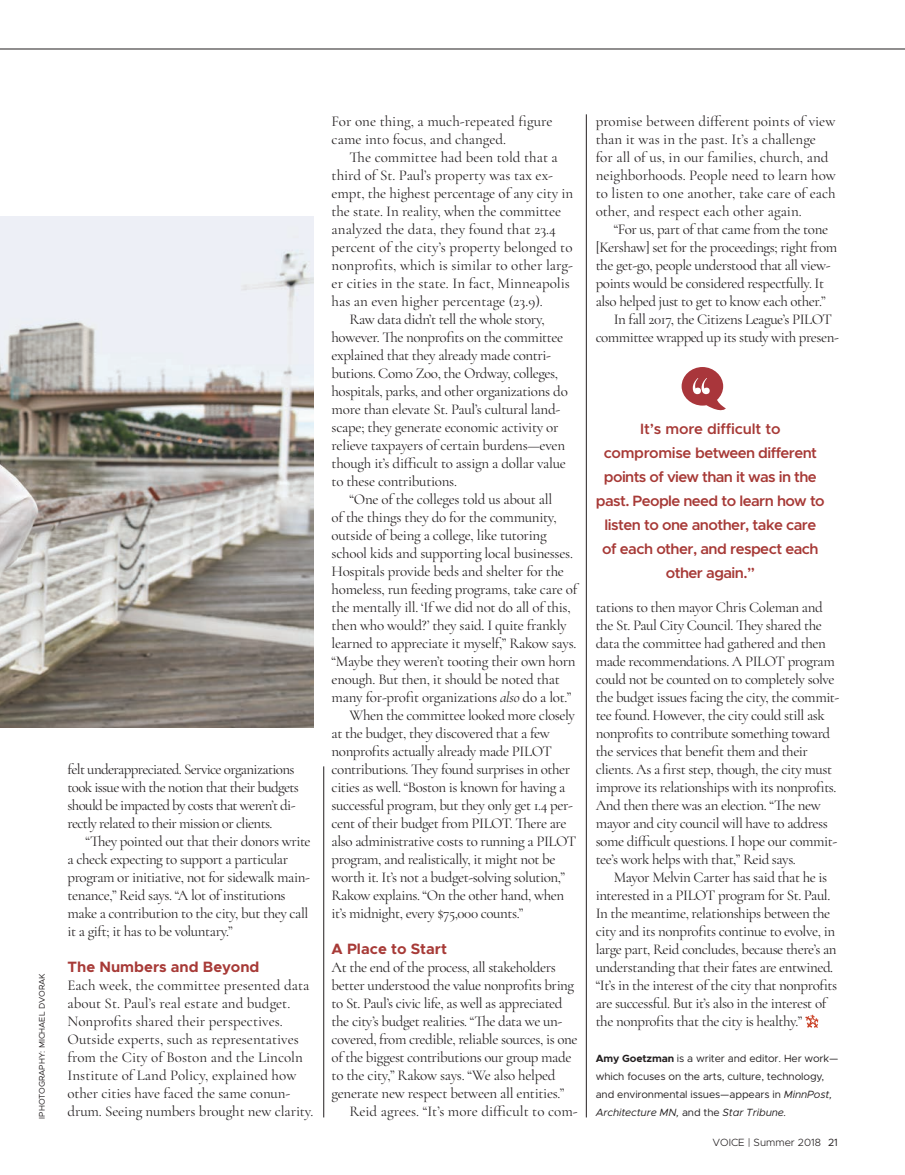
<style>
.page{position:relative;width:905px;height:1175px;background:#fff}
.page>*{position:absolute;margin:0;border:0;box-sizing:border-box;transform-origin:0 0}
.t1{font:15px/18px "Cormorant Garamond";letter-spacing:-.03em;color:#231f20}
.t2{font:15px/18px "Cormorant Garamond";color:#231f20}
.t3{font:600 15px/24px "Metropolis";letter-spacing:-.035em;color:#a73a37;text-align:center}
.t4{font:700 15px "Metropolis";color:#a73a37}
.t5{font:10.5px/18px "Metropolis";letter-spacing:-.01em;color:#231f20}
.t6{font:300 10.5px "Metropolis";color:#231f20}
.Photo_credit{font:8.25px "Metropolis";color:#231f20}
.s1{font-style:italic}
.s2{font-weight:700}
.s3{font-weight:400}
</style>
<div class="page">
<hr style="left:0;top:49px;width:904px;height:1px;background:#231f20">
<img style="left:0;top:217px;width:313px;height:510px">
<svg style="left:805px;top:1014px;width:13px;height:14px"></svg>
<hr style="left:323px;top:766px;width:1px;height:351px;background:#231f20">
<hr style="left:586px;top:114px;width:1px;height:1003px;background:#231f20">
<svg style="left:681px;top:367px;width:44px;height:44px"></svg>
<p class="Photo_credit" style="left:37px;top:1118px;width:147px;rotate:-90deg">IPHOTOGRAPHY: MICHAEL DVORAK</p>
<p class="t1" style="left:68px;top:760px;width:233px">felt underappreciated. Service organizations took issue with the notion that their budgets should be impacted by costs that weren’t di&shy;rectly related to their mission or clients.</p>
<p class="t1" style="left:68px;top:832px;width:245px;text-indent:18px">“They pointed out that their donors write a check expecting to support a particular program or initiative, not for sidewalk main&shy;tenance,” Reid says. “A lot of institutions make a contribution to the city, but they call it a gift; it has to be voluntary.”</p>
<p class="t4" style="left:68px;top:957px;width:193px">The Numbers and Beyond</p>
<p class="t2" style="left:68px;top:976px;width:247px">Each week, the committee presented data about St. Paul’s real estate and budget.<br>Nonprofits shared their perspectives.<br>Outside experts, such as representatives from the City of Boston and the Lincoln Institute of Land Policy, explained how other cities have faced the same conun&shy;drum. Seeing numbers brought new clarity.</p>
<p class="t2" style="left:331px;top:112px;width:222px">For one thing, a much-repeated figure came into focus, and changed.</p>
<p class="t2" style="left:331px;top:148px;width:243px;text-indent:18px">The committee had been told that a third of St. Paul’s property was tax ex&shy;empt, the highest percentage of any city in the state. In reality, when the committee analyzed the data, they found that 23.4 percent of the city’s property belonged to nonprofits, which is similar to other larg&shy;er cities in the state. In fact, Minneapolis has an even higher percentage (23.9).</p>
<p class="t1" style="left:331px;top:310px;width:238px;text-indent:18px">Raw data didn’t tell the whole story, however. The nonprofits on the committee explained that they already made contri&shy;butions. Como Zoo, the Ordway, colleges, hospitals, parks, and other organizations do more than elevate St. Paul’s cultural land&shy;scape; they generate economic activity or relieve taxpayers of certain burdens—even though it’s difficult to assign a dollar value to these contributions.</p>
<p class="t1" style="left:331px;top:490px;width:247px;text-indent:18px">“One of the colleges told us about all<br>of the things they do for the community, outside of being a college, like tutoring school kids and supporting local businesses.<br>Hospitals provide beds and shelter for the homeless, run feeding programs, take care of the mentally ill. ‘If we did not do all of this, then who would?’ they said. I quite frankly learned to appreciate it myself,” Rakow says. “Maybe they weren’t tooting their own horn enough. But then, it should be noted that many for-profit organizations <span class="s1">also</span> do a lot.”</p>
<p class="t1" style="left:331px;top:706px;width:246px;text-indent:18px">When the committee looked more closely at the budget, they discovered that a few nonprofits actually already made PILOT contributions. They found surprises in other cities as well. “Boston is known for having a successful program, but they only get 1.4 per&shy;cent of their budget from PILOT. There are also administrative costs to running a PILOT program, and realistically, it might not be worth it. It’s not a budget-solving solution,” Rakow explains. “On the other hand, when it’s midnight, every $75,000 counts.”</p>
<p class="t4" style="left:331px;top:939px;width:117px">A Place to Start</p>
<p class="t1" style="left:331px;top:958px;width:247px">At the end of the process, all stakeholders better understood the value nonprofits bring to St. Paul’s civic life, as well as appreciated the city’s budget realities. “The data we un&shy;covered, from credible, reliable sources, is one of the biggest contributions our group made to the city,” Rakow says. “We also helped generate new respect between all entities.”</p>
<p class="t2" style="left:349px;top:1102px;width:229px">Reid agrees. “It’s more difficult to com-</p>
<p class="t2" style="left:595px;top:112px;width:242px">promise between different points of view than it was in the past. It’s a challenge for all of us, in our families, church, and neighborhoods. People need to learn how to listen to one another, take care of each other, and respect each other again.</p>
<p class="t1" style="left:595px;top:220px;width:243px;text-indent:18px">“For us, part of that came from the tone [Kershaw] set for the proceedings; right from the get-go, people understood that all view&shy;points would be considered respectfully. It also helped just to get to know each other.”</p>
<p class="t1" style="left:595px;top:310px;width:245px;text-indent:18px">In fall 2017, the Citizens League’s PILOT committee wrapped up its study with presen-</p>
<p class="t3" style="left:596px;top:416px;width:230px">It’s more difficult to compromise between different points of view than it was in the past. People need to learn how to listen to one another, take care of each other, and respect each other again.”</p>
<p class="t1" style="left:595px;top:598px;width:245px">tations to then mayor Chris Coleman and the St. Paul City Council. They shared the data the committee had gathered and then made recommendations. A PILOT program could not be counted on to completely solve the budget issues facing the city, the commit&shy;tee found. However, the city could still ask nonprofits to contribute something toward the services that benefit them and their clients. As a first step, though, the city must improve its relationships with its nonprofits.<br>And then there was an election. “The new mayor and city council will have to address some difficult questions. I hope our commit&shy;tee’s work helps with that,” Reid says.</p>
<p class="t1" style="left:595px;top:868px;width:243px;text-indent:18px">Mayor Melvin Carter has said that he is interested in a PILOT program for St. Paul.<br>In the meantime, relationships between the city and its nonprofits continue to evolve, in large part, Reid concludes, because there’s an understanding that their fates are entwined. “It’s in the interest of the city that nonprofits are successful. But it’s also in the interest of the nonprofits that the city is healthy.”</p>
<p class="t5" style="left:595px;top:1049px;width:244px"><span class="s2">Amy Goetzman</span> is a writer and editor. Her work— which focuses on the arts, culture, technology, and environmental issues—appears in <span class="s1">MinnPost, Architecture MN,</span> and the <span class="s1">Star Tribune.</span></p>
<p class="t6" style="left:712px;top:1135px;width:127px">VOICE | Summer 2018 <span class="s3">21</span></p>
</div>
